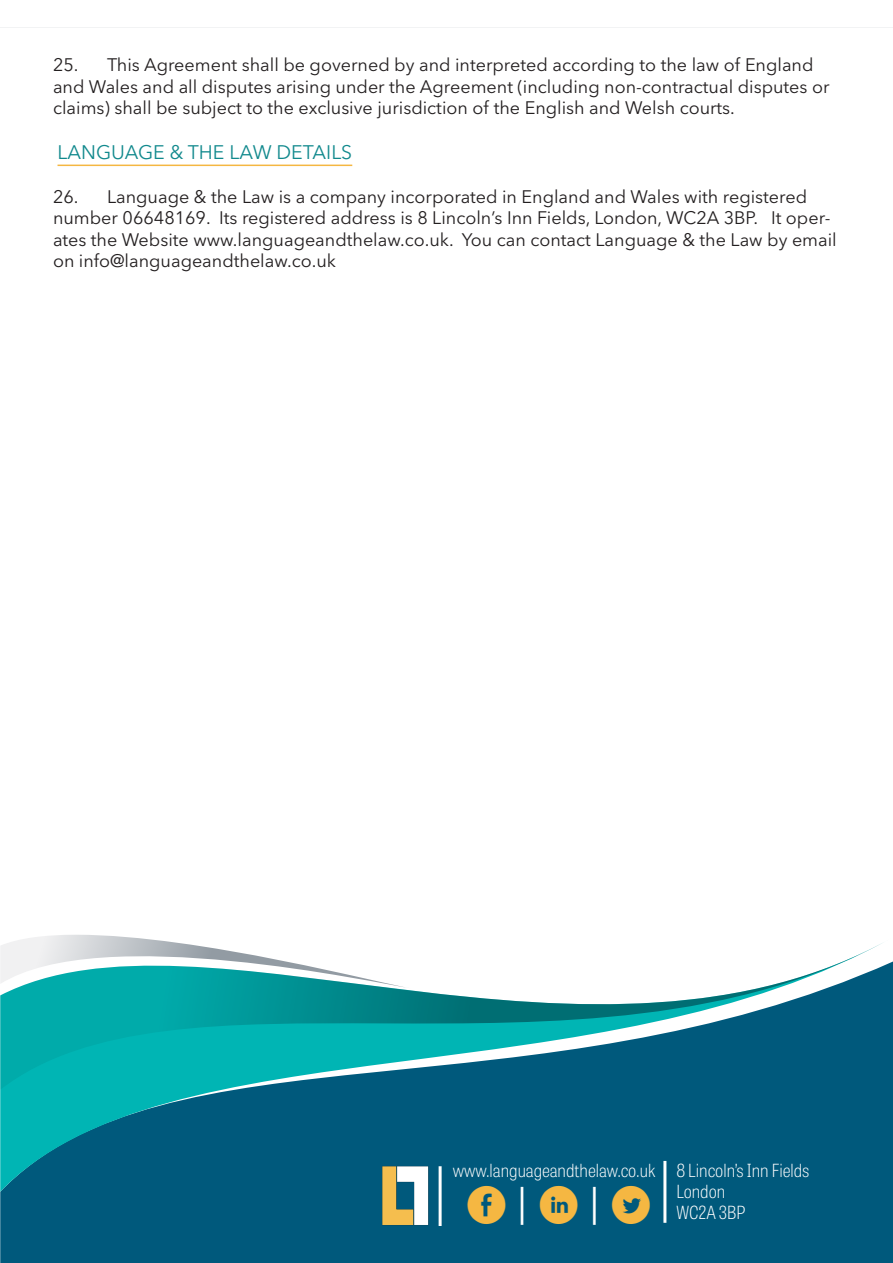
<style>
.page{position:relative;width:893px;height:1263px;background:#fff}
.page>*{position:absolute;margin:0;border:0;box-sizing:border-box;transform-origin:0 0}
.t1{font:37.5px "Social Media Circled";color:#f5b742}
.t2{font:19.5px "Avenir Next LT Pro";color:#11898d}
.t3{font:18px/21.6px "Avenir Next LT Pro";color:#231f20}
.t4{font:100 semi-condensed 18px "Tablet Gothic";color:#fff}
.s1{font-family:"Arial Narrow";font-size:40.5px;color:#fff}
</style>
<div class="page">
<div style="left:0;top:1192px;width:893px;height:71px;background:#00597c"></div>
<svg style="left:0;top:1090px;width:893px;height:102px;background:#006181"></svg>
<svg style="left:0;top:943px;width:893px;height:147px"></svg>
<svg style="left:0;top:935px;width:412px;height:53px"></svg>
<hr style="left:663px;top:1161px;width:3px;height:62px;background:#fff">
<img style="left:374px;top:1161px;width:62px;height:69px">
<hr style="left:439px;top:1166px;width:3px;height:60px;background:#fff">
<hr style="left:58px;top:165px;width:294px;height:1px;background:#f5b742">
<p class="t3" style="left:53px;top:54px;width:778px">25. This Agreement shall be governed by and interpreted according to the law of England and Wales and all disputes arising under the Agreement (including non-contractual disputes or claims) shall be subject to the exclusive jurisdiction of the English and Welsh courts.</p>
<p class="t2" style="left:58px;top:141px;width:296px">LANGUAGE &amp; THE LAW DETAILS</p>
<p class="t3" style="left:53px;top:185px;width:785px">26. Language &amp; the Law is a company incorporated in England and Wales with registered number 06648169. Its registered address is 8 Lincoln’s Inn Fields, London, WC2A 3BP. It oper&shy;ates the Website www.languageandthelaw.co.uk. You can contact Language &amp; the Law by email on info@languageandthelaw.co.uk</p>
<p class="t4" style="left:453px;top:1158px;width:204px">www.languageandthelaw.co.uk</p>
<p class="t1" style="left:467px;top:1186px;width:185px">E<span class="s1">|</span>C<span class="s1">|</span>D</p>
<p class="t4" style="left:676px;top:1158px;width:135px">8 Lincoln’s Inn Fields</p>
<p class="t4" style="left:676px;top:1179px;width:50px">London</p>
<p class="t4" style="left:676px;top:1200px;width:71px">WC2A 3BP</p>
</div>
